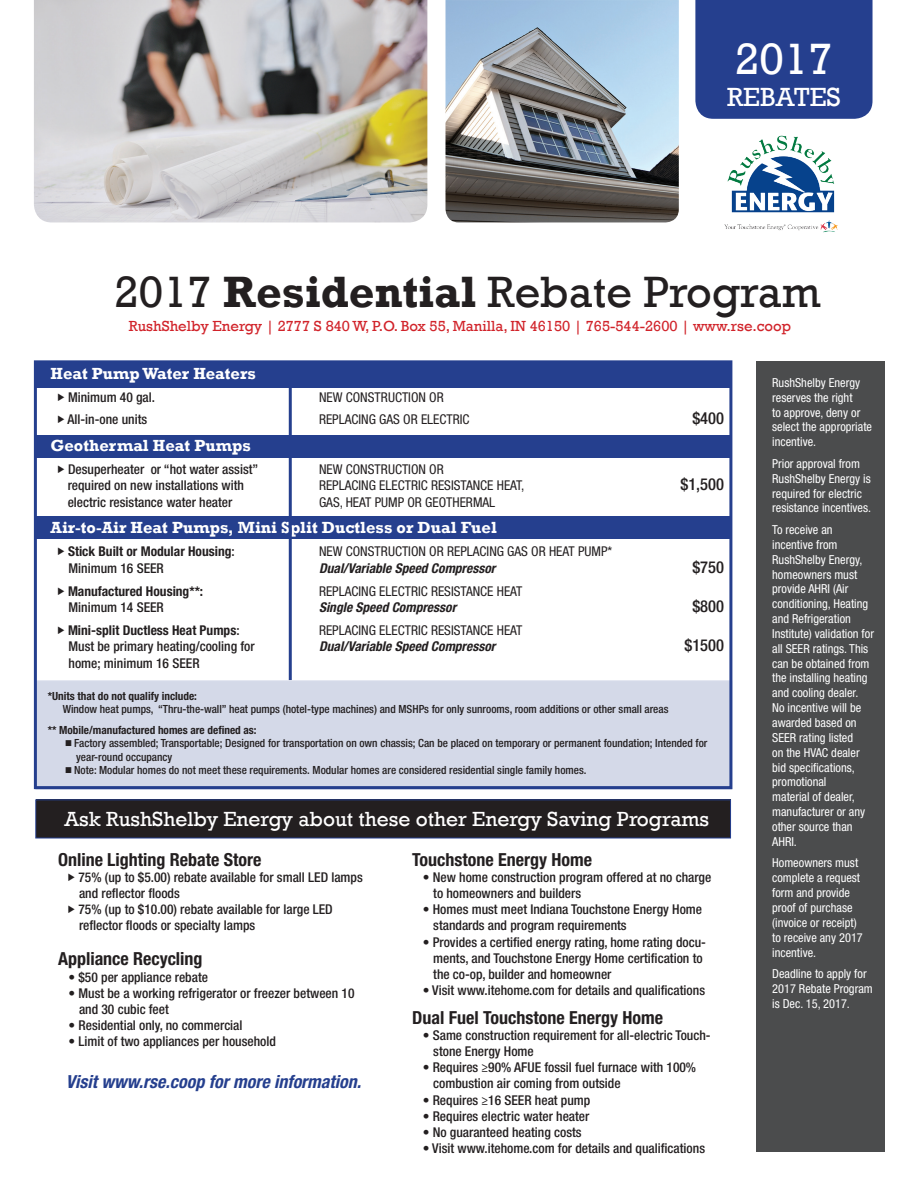
<style>
.page{position:relative;width:918px;height:1188px;background:#fff}
.page>*{position:absolute;margin:0;border:0;box-sizing:border-box;transform-origin:0 0}
.t1{font:45px "Rockwell";color:#231f20}
.t2{font:45px "Rockwell";color:#fff}
.t3{font:27px "Rockwell";color:#fff}
.t4{font:21px "Rockwell";color:#fff}
.t5{font:700 condensed 18px "Helvetica Neue LT Std";color:#231f20}
.t6{font:italic 700 condensed 18px "Helvetica Neue LT Std";color:#253f8e}
.t7{font:700 16.5px "Rockwell";color:#fff}
.t8{font:500 condensed 16.5px "Helvetica Neue LT Std";color:#231f20}
.t9{font:15px "Rockwell";color:#d1232a}
.t10{font:500 condensed 13.5px/16.2px "Helvetica Neue LT Std";color:#231f20}
.t11{font:condensed 13.5px "Helvetica Neue LT Std";color:#231f20}
.t12{font:700 condensed 13.5px "Helvetica Neue LT Std";color:#231f20}
.t13{font:italic 700 condensed 13.5px "Helvetica Neue LT Std";color:#231f20}
.t14{font:condensed 12.3px/14.9px "Helvetica Neue LT Std";color:#fff}
.t15{font:500 condensed 11.25px/13.5px "Helvetica Neue LT Std";color:#231f20}
.t16{font:700 condensed 11.25px "Helvetica Neue LT Std";color:#231f20}
.s1{font-weight:700}
.s2{font-weight:500}
</style>
<div class="page">
<div style="left:36px;top:800px;width:695px;height:38px;background:#231f20"></div>
<div style="left:35px;top:800px;width:696px;height:38px;border:1px solid #253f8e"></div>
<div style="left:35px;top:680px;width:697px;height:110px;background:#d4d9e8"></div>
<div style="left:36px;top:516px;width:696px;height:23px;background:#253f8e"></div>
<div style="left:36px;top:435px;width:696px;height:23px;background:#253f8e"></div>
<div style="left:36px;top:363px;width:696px;height:24px;background:#253f8e"></div>
<div style="left:756px;top:361px;width:129px;height:791px;background:#4b4c4d"></div>
<div style="left:695px;top:0;width:178px;height:119px;background:#253f8e"></div>
<div style="left:34px;top:360px;width:698px;height:429px;border:3px solid #253f8e"></div>
<hr style="left:289px;top:382px;width:3px;height:298px;background:#253f8e">
<img style="left:446px;top:0;width:233px;height:222px">
<img style="left:34px;top:0;width:393px;height:222px">
<img style="left:724px;top:135px;width:114px;height:98px">
<p class="t2" style="left:735px;top:33px;width:99px">2017</p>
<p class="t3" style="left:727px;top:82px;width:115px">REBATES</p>
<p class="t1" style="left:114px;top:266px;width:708px">2017 <span class="s1">Residential</span> Rebate Program</p>
<p class="t9" style="left:129px;top:318px;width:664px">RushShelby Energy | 2777 S 840 W, P.O. Box 55, Manilla, IN 46150 | 765-544-2600 | www.rse.coop</p>
<p class="t7" style="left:51px;top:364px;width:207px">Heat Pump Water Heaters</p>
<p class="t10" style="left:68px;top:389px;width:89px">Minimum 40 gal.</p>
<p class="t11" style="left:319px;top:390px;width:126px">NEW CONSTRUCTION OR</p>
<p class="t10" style="left:68px;top:411px;width:81px">All-in-one units</p>
<p class="t11" style="left:319px;top:412px;width:152px">REPLACING GAS OR ELECTRIC</p>
<p class="t8" style="left:692px;top:409px;width:33px">$400</p>
<p class="t7" style="left:51px;top:435px;width:202px">Geothermal Heat Pumps</p>
<p class="t10" style="left:68px;top:461px;width:192px">Desuperheater or “hot water assist”</p>
<p class="t11" style="left:319px;top:461px;width:126px">NEW CONSTRUCTION OR</p>
<p class="t10" style="left:68px;top:477px;width:178px">required on new installations with</p>
<p class="t11" style="left:319px;top:478px;width:207px">REPLACING ELECTRIC RESISTANCE HEAT,</p>
<p class="t8" style="left:680px;top:475px;width:45px">$1,500</p>
<p class="t10" style="left:68px;top:493px;width:166px">electric resistance water heater</p>
<p class="t11" style="left:319px;top:494px;width:178px">GAS, HEAT PUMP OR GEOTHERMAL</p>
<p class="t7" style="left:51px;top:518px;width:448px">Air-to-Air Heat Pumps, Mini Split Ductless or Dual Fuel</p>
<p class="t12" style="left:68px;top:543px;width:168px">Stick Built or Modular Housing<span class="s2">:</span></p>
<p class="t11" style="left:319px;top:543px;width:295px">NEW CONSTRUCTION OR REPLACING GAS OR HEAT PUMP*</p>
<p class="t10" style="left:69px;top:559px;width:97px">Minimum 16 SEER</p>
<p class="t13" style="left:319px;top:560px;width:178px">Dual/Variable Speed Compressor</p>
<p class="t8" style="left:692px;top:557px;width:33px">$750</p>
<p class="t12" style="left:68px;top:583px;width:137px">Manufactured Housing**:</p>
<p class="t11" style="left:319px;top:583px;width:205px">REPLACING ELECTRIC RESISTANCE HEAT</p>
<p class="t10" style="left:69px;top:599px;width:97px">Minimum 14 SEER</p>
<p class="t13" style="left:319px;top:599px;width:139px">Single Speed Compressor</p>
<p class="t8" style="left:692px;top:596px;width:33px">$800</p>
<p class="t12" style="left:68px;top:622px;width:173px">Mini-split Ductless Heat Pumps<span class="s2">:</span></p>
<p class="t11" style="left:319px;top:622px;width:205px">REPLACING ELECTRIC RESISTANCE HEAT</p>
<p class="t10" style="left:69px;top:638px;width:188px">Must be primary heating/cooling for</p>
<p class="t13" style="left:319px;top:638px;width:178px">Dual/Variable Speed Compressor</p>
<p class="t8" style="left:684px;top:636px;width:41px">$1500</p>
<p class="t10" style="left:69px;top:655px;width:133px">home; minimum 16 SEER</p>
<p class="t16" style="left:48px;top:689px;width:151px">*Units that do not qualify include:</p>
<p class="t15" style="left:63px;top:703px;width:607px">Window heat pumps, “Thru-the-wall” heat pumps (hotel-type machines) and MSHPs for only sunrooms, room additions or other small areas</p>
<p class="t16" style="left:48px;top:723px;width:210px">** Mobile/manufactured homes are defined as:</p>
<p class="t15" style="left:76px;top:736px;width:633px;text-indent:-10px">□ Factory assembled; Transportable; Designed for transportation on own chassis; Can be placed on temporary or permanent foundation; Intended for year-round occupancy</p>
<p class="t15" style="left:66px;top:763px;width:522px">□ Note: Modular homes do not meet these requirements. Modular homes are considered residential single family homes.</p>
<p class="t4" style="left:65px;top:806px;width:646px">Ask RushShelby Energy about these other Energy Saving Programs</p>
<p class="t5" style="left:58px;top:848px;width:205px">Online Lighting Rebate Store</p>
<p class="t10" style="left:79px;top:869px;width:286px">75% (up to $5.00) rebate available for small LED lamps and reflector floods</p>
<p class="t10" style="left:79px;top:901px;width:256px">75% (up to $10.00) rebate available for large LED reflector floods or specialty lamps</p>
<p class="t5" style="left:58px;top:948px;width:146px">Appliance Recycling</p>
<p class="t10" style="left:69px;top:969px;width:141px">• $50 per appliance rebate</p>
<p class="t10" style="left:79px;top:985px;width:277px;text-indent:-10px">• Must be a working refrigerator or freezer between 10 and 30 cubic feet</p>
<p class="t10" style="left:69px;top:1017px;width:176px">• Residential only, no commercial</p>
<p class="t10" style="left:69px;top:1033px;width:209px">• Limit of two appliances per household</p>
<p class="t6" style="left:66px;top:1071px;width:297px">Visit www.rse.coop for more information.</p>
<p class="t5" style="left:412px;top:848px;width:181px">Touchstone Energy Home</p>
<p class="t10" style="left:433px;top:869px;width:280px;text-indent:-10px">• New home construction program offered at no charge to homeowners and builders</p>
<p class="t10" style="left:433px;top:901px;width:270px;text-indent:-10px">• Homes must meet Indiana Touchstone Energy Home standards and program requirements</p>
<p class="t10" style="left:433px;top:934px;width:274px;text-indent:-10px">• Provides a certified energy rating, home rating docu&shy;ments, and Touchstone Energy Home certification to the co-op, builder and homeowner</p>
<p class="t10" style="left:423px;top:982px;width:284px">• Visit www.itehome.com for details and qualifications</p>
<p class="t5" style="left:412px;top:1006px;width:252px">Dual Fuel Touchstone Energy Home</p>
<p class="t10" style="left:433px;top:1027px;width:279px;text-indent:-10px">• Same construction requirement for all-electric Touch&shy;stone Energy Home</p>
<p class="t10" style="left:433px;top:1059px;width:264px;text-indent:-10px">• Requires ≥90% AFUE fossil fuel furnace with 100% combustion air coming from outside</p>
<p class="t10" style="left:423px;top:1091px;width:169px">• Requires ≥16 SEER heat pump</p>
<p class="t10" style="left:423px;top:1108px;width:168px">• Requires electric water heater</p>
<p class="t10" style="left:423px;top:1124px;width:160px">• No guaranteed heating costs</p>
<p class="t10" style="left:423px;top:1140px;width:284px">• Visit www.itehome.com for details and qualifications</p>
<p class="t14" style="left:772px;top:375px;width:101px">RushShelby Energy reserves the right<br>to approve, deny or select the appropriate incentive.</p>
<p class="t14" style="left:772px;top:456px;width:100px">Prior approval from<br>RushShelby Energy is required for electric resistance incentives.</p>
<p class="t14" style="left:772px;top:522px;width:103px">To receive an incentive from<br>RushShelby Energy, homeowners must provide AHRI (Air conditioning, Heating and Refrigeration<br>Institute) validation for all SEER ratings. This can be obtained from the installing heating and cooling dealer.<br>No incentive will be awarded based on<br>SEER rating listed<br>on the HVAC dealer bid specifications, promotional<br>material of dealer, manufacturer or any other source than<br>AHRI.</p>
<p class="t14" style="left:772px;top:856px;width:92px">Homeowners must complete a request form and provide proof of purchase (invoice or receipt) to receive any 2017 incentive.</p>
<p class="t14" style="left:772px;top:966px;width:102px">Deadline to apply for<br>2017 Rebate Program is Dec. 15, 2017.</p>
</div>
